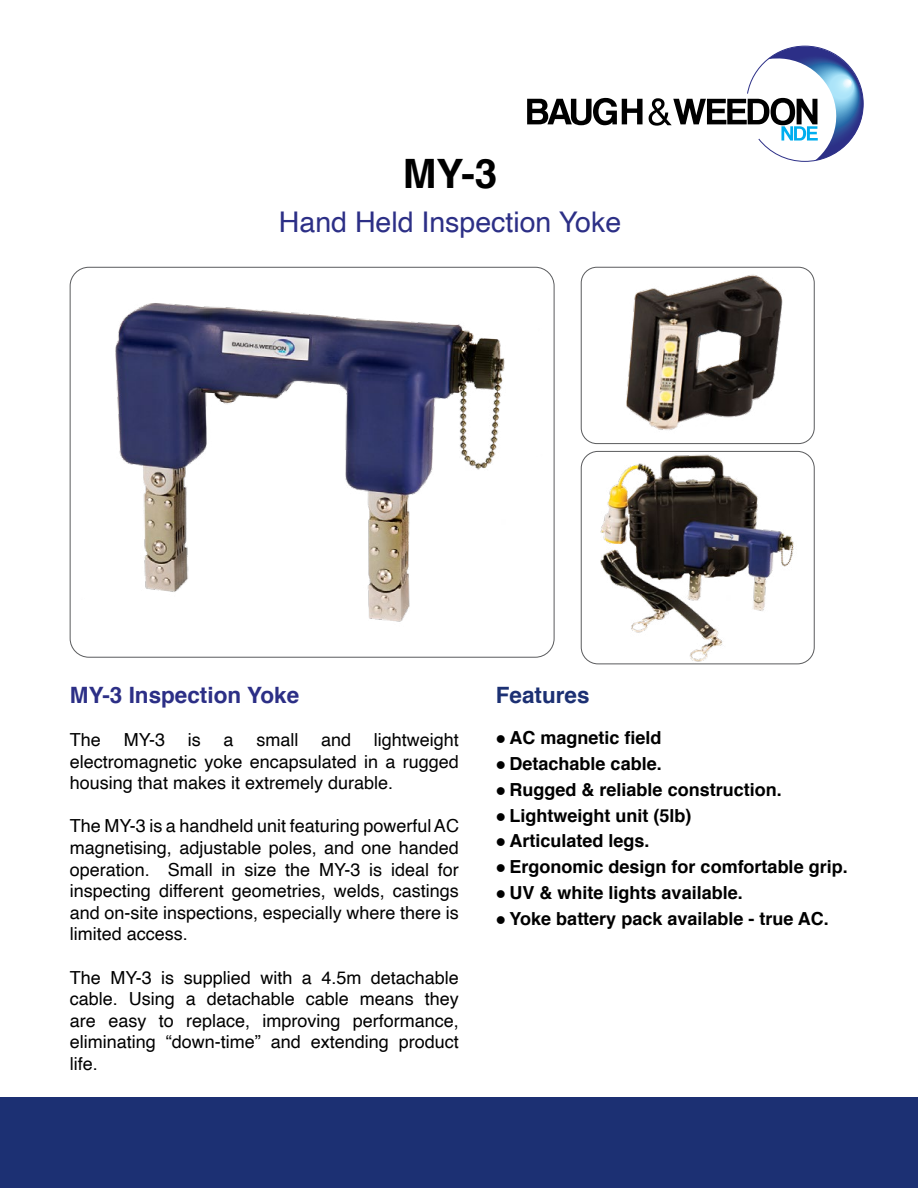
<style>
.page{position:relative;width:918px;height:1188px;background:#fff}
.page>*{position:absolute;margin:0;border:0;box-sizing:border-box;transform-origin:0 0}
.t1{font:700 40.5px "Helvetica";color:#000}
.t2{font:28.5px "Helvetica";color:#2c2f86}
.t3{font:700 22.5px "Helvetica";color:#2c2f86}
.t4{font:700 22.5px "Helvetica";color:#1c3073}
.t5{font:18px/21.6px "Helvetica";color:#000;text-align:justify}
.t6{font:700 18px "Helvetica";color:#000}
</style>
<div class="page">
<div style="left:0;top:1097px;width:918px;height:91px;background:#1c3073"></div>
<img style="left:115px;top:303px;width:390px;height:319px">
<svg style="left:527px;top:98px;width:116px;height:27px"></svg>
<svg style="left:649px;top:45px;width:215px;height:117px"></svg>
<img style="left:581px;top:267px;width:233px;height:177px">
<div style="left:581px;top:267px;width:233px;height:177px;border:1px solid #5a5b5d;border-radius:16px"></div>
<img style="left:588px;top:451px;width:218px;height:213px">
<div style="left:581px;top:451px;width:233px;height:213px;border:1px solid #5a5b5d;border-radius:17px"></div>
<h1 class="t1" style="left:403px;top:141px;width:96px">MY-3</h1>
<h2 class="t2" style="left:279px;top:200px;width:344px">Hand Held Inspection Yoke</h2>
<p class="t3" style="left:70px;top:677px;width:231px">MY-3 Inspection Yoke</p>
<p class="t4" style="left:496px;top:677px;width:95px">Features</p>
<p class="t5" style="left:70px;top:729px;width:33px">The</p>
<p class="t5" style="left:124px;top:729px;width:43px">MY-3</p>
<p class="t5" style="left:188px;top:729px;width:14px">is</p>
<p class="t5" style="left:224px;top:729px;width:12px">a</p>
<p class="t5" style="left:256px;top:729px;width:43px">small</p>
<p class="t5" style="left:321px;top:729px;width:32px">and</p>
<p class="t6" style="left:496px;top:723px;width:167px">● AC magnetic field</p>
<p class="t6" style="left:496px;top:749px;width:167px">● Detachable cable.</p>
<p class="t6" style="left:496px;top:775px;width:287px">● Rugged &amp; reliable construction.</p>
<p class="t6" style="left:496px;top:801px;width:197px">● Lightweight unit (5lb)</p>
<p class="t6" style="left:496px;top:827px;width:155px">● Articulated legs.</p>
<p class="t6" style="left:496px;top:852px;width:353px">● Ergonomic design for comfortable grip.</p>
<p class="t6" style="left:496px;top:878px;width:248px">● UV &amp; white lights available.</p>
<p class="t6" style="left:496px;top:904px;width:334px">● Yoke battery pack available - true AC.</p>
<p class="t5" style="left:70px;top:729px;width:391px;text-indent:304px">lightweight electromagnetic yoke encapsulated in a rugged housing that makes it extremely durable.</p>
<p class="t5" style="left:70px;top:816px;width:391px">The MY-3 is a handheld unit featuring powerful AC magnetising, adjustable poles, and one handed operation. Small in size the MY-3 is ideal for inspecting different geometries, welds, castings and on-site inspections, especially where there is limited access.</p>
<p class="t5" style="left:70px;top:967px;width:391px">The MY-3 is supplied with a 4.5m detachable cable. Using a detachable cable means they are easy to replace, improving performance, eliminating “down-time” and extending product life.</p>
</div>
